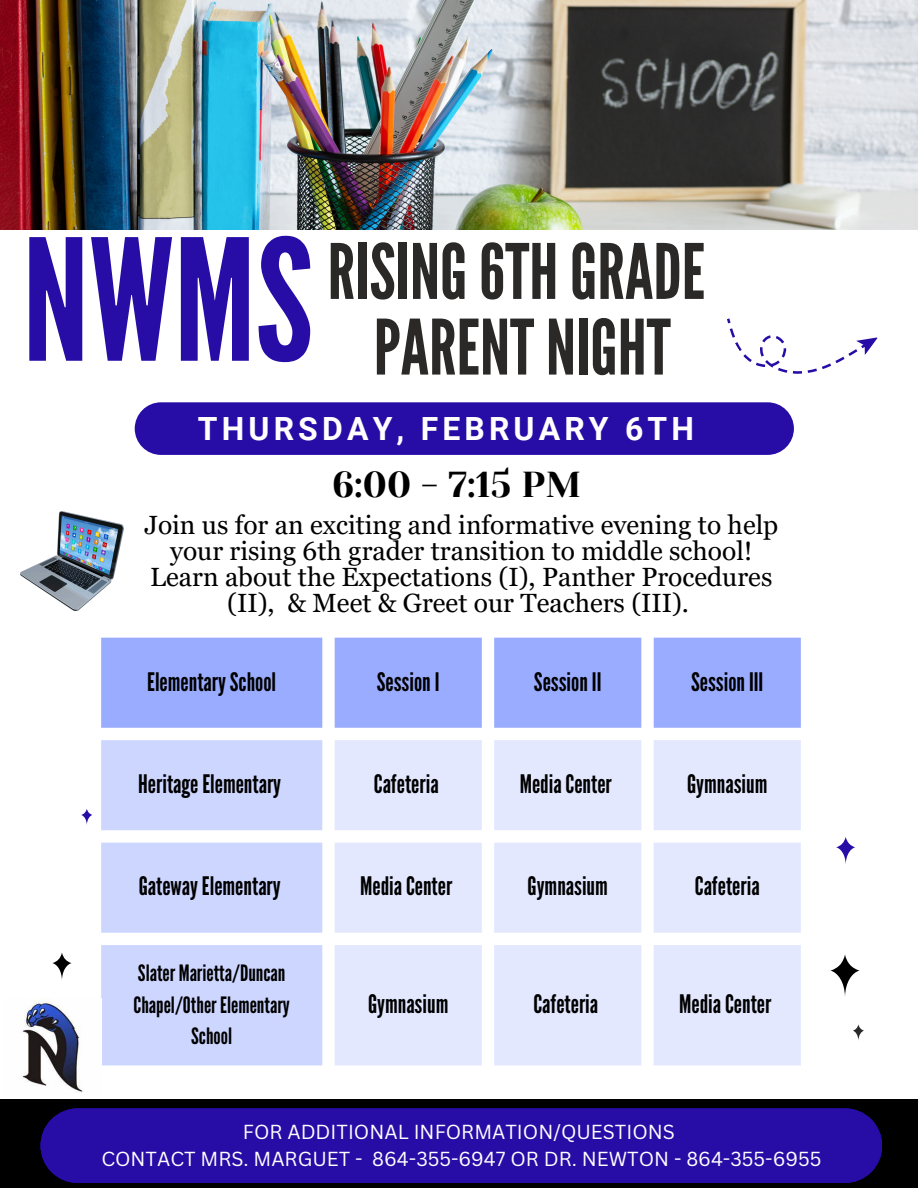
<style>
.page{position:relative;width:918px;height:1188px;background:#fff}
.page>*{position:absolute;margin:0;border:0;box-sizing:border-box;transform-origin:0 0}
.t1{font:168.15px "League Gothic";color:#270da6}
.t2{font:76.2px/75.6px "League Gothic";color:#2a2928;text-align:center}
.t3{font:36px "Yeseva One";color:#000}
.t4{font:700 31.95px "Roboto";letter-spacing:.13em;color:#fff}
.t5{font:26.4px/25.8px "Georgia Pro";color:#000;text-align:center}
.t6{font:25.5px "League Gothic";color:#000}
.t7{font:22.5px/31.5px "League Gothic";color:#000;text-align:center}
.t8{font:19.8px "Canva Sans";color:#fff}
</style>
<div class="page">
<img style="left:0;top:0;width:918px;height:229px">
<svg style="left:727px;top:318px;width:151px;height:89px"></svg>
<div style="left:135px;top:402px;width:659px;height:53px;background:#270da6;border-radius:26px"></div>
<div style="left:0;top:1100px;width:918px;height:88px;background:#000"></div>
<div style="left:41px;top:1108px;width:841px;height:75px;background:#270da6"></div>
<svg style="left:830px;top:955px;width:30px;height:41px"></svg>
<svg style="left:836px;top:837px;width:19px;height:27px"></svg>
<svg style="left:52px;top:953px;width:20px;height:27px"></svg>
<svg style="left:853px;top:1024px;width:11px;height:17px"></svg>
<svg style="left:81px;top:809px;width:11px;height:16px"></svg>
<img style="left:20px;top:511px;width:104px;height:99px">
<svg style="left:101px;top:638px;width:700px;height:90px;fill:#99acff"></svg>
<svg style="left:101px;top:740px;width:221px;height:325px;fill:#cdd6ff"></svg>
<svg style="left:335px;top:740px;width:466px;height:325px;fill:#e3e8ff"></svg>
<img style="left:22px;top:998px;width:61px;height:94px">
<p class="t1" style="left:23px;top:204px;width:292px">NWMS</p>
<p class="t2" style="left:328px;top:236px;width:379px">RISING6THGRADE<br>PARENTNIGHT</p>
<p class="t4" style="left:198px;top:411px;width:498px">THURSDAY, FEBRUARY 6TH</p>
<p class="t3" style="left:332px;top:464px;width:251px">6:00 - 7:15 PM</p>
<p class="t5" style="left:144px;top:512px;width:635px">Join us for an exciting and informative evening to help your rising 6th grader transition to middle school!<br>Learn about the Expectations (I), Panther Procedures (II), &amp; Meet &amp; Greet our Teachers (III).</p>
<p class="t6" style="left:147px;top:667px;width:131px">ElementarySchool</p>
<h4 class="t6" style="left:377px;top:667px;width:64px">SessionI</h4>
<h3 class="t6" style="left:534px;top:667px;width:69px">SessionII</h3>
<p class="t6" style="left:691px;top:667px;width:74px">SessionIII</p>
<h5 class="t6" style="left:138px;top:769px;width:144px">HeritageElementary</h5>
<p class="t6" style="left:374px;top:769px;width:66px">Cafeteria</p>
<p class="t6" style="left:520px;top:769px;width:94px">MediaCenter</p>
<p class="t6" style="left:687px;top:769px;width:82px">Gymnasium</p>
<p class="t6" style="left:139px;top:872px;width:143px">GatewayElementary</p>
<p class="t6" style="left:360px;top:872px;width:94px">MediaCenter</p>
<p class="t6" style="left:528px;top:872px;width:82px">Gymnasium</p>
<p class="t6" style="left:695px;top:872px;width:66px">Cafeteria</p>
<p class="t7" style="left:134px;top:958px;width:158px">Slater Marietta/Duncan<br>Chapel/Other Elementary<br>School</p>
<p class="t6" style="left:368px;top:989px;width:82px">Gymnasium</p>
<p class="t6" style="left:533px;top:989px;width:66px">Cafeteria</p>
<p class="t6" style="left:679px;top:989px;width:94px">MediaCenter</p>
<h1 class="t8" style="left:243px;top:1118px;width:434px">FOR ADDITIONAL INFORMATION/QUESTIONS</h1>
<h2 class="t8" style="left:101px;top:1145px;width:722px">CONTACT MRS. MARGUET - 864-355-6947 OR DR. NEWTON - 864-355-6955</h2>
</div>
